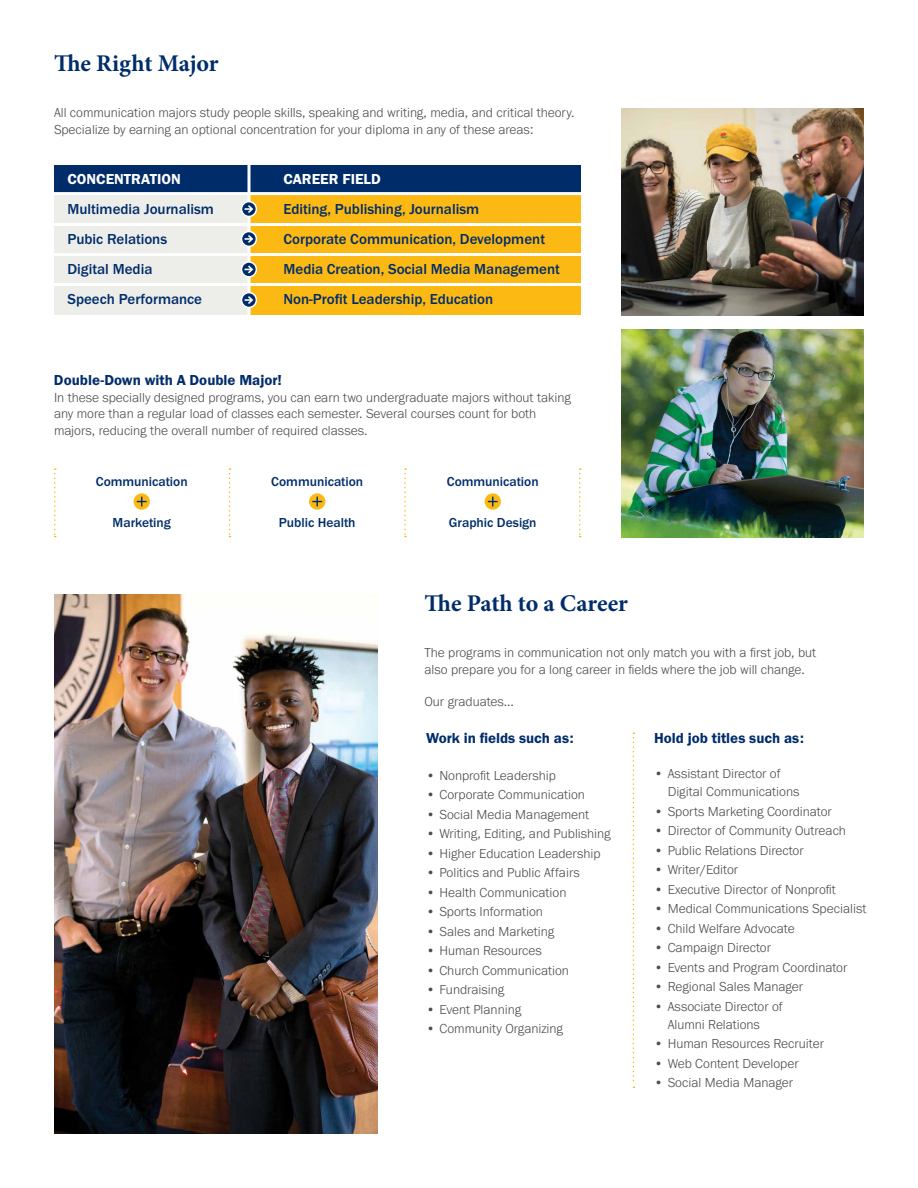
<style>
.page{position:relative;width:918px;height:1188px;background:#fff}
.page>*{position:absolute;margin:0;border:0;box-sizing:border-box;transform-origin:0 0}
.t1{font:700 24px "Minion Pro";letter-spacing:-.005em;color:#002d6a}
.t2{font:500 15px "Franklin Gothic URW";color:#002d6a}
.t3{font:15px "Franklin Gothic URW Dem";color:#002d6a}
.t4{font:15px "Franklin Gothic URW Dem";color:#fff}
.t5{font:300 13.5px/16.5px "Franklin Gothic URW";color:#4d4d4f}
.t6{font:500 13.5px "Franklin Gothic URW";color:#002d6a}
</style>
<div class="page">
<div style="left:241px;top:194px;width:339px;height:121px;background:#fdb913"></div>
<div style="left:54px;top:194px;width:195px;height:121px;background:#ededea"></div>
<div style="left:54px;top:165px;width:526px;height:29px;background:#002d6a"></div>
<svg style="left:633px;top:733px;width:1px;height:355px"></svg>
<img style="left:54px;top:594px;width:324px;height:540px">
<hr style="left:50px;top:192px;width:538px;height:3px;background:#fff">
<hr style="left:43px;top:223px;width:545px;height:3px;background:#fff">
<hr style="left:43px;top:253px;width:545px;height:3px;background:#fff">
<hr style="left:43px;top:283px;width:545px;height:3px;background:#fff">
<hr style="left:248px;top:161px;width:2px;height:159px;background:#fff">
<svg style="left:242px;top:202px;width:14px;height:14px"></svg>
<div style="left:241px;top:201px;width:16px;height:16px;border:2px solid #fff;border-radius:50%"></div>
<svg style="left:245px;top:205px;width:8px;height:8px"></svg>
<svg style="left:242px;top:232px;width:14px;height:14px"></svg>
<div style="left:241px;top:231px;width:16px;height:16px;border:2px solid #fff;border-radius:50%"></div>
<svg style="left:245px;top:235px;width:8px;height:8px"></svg>
<svg style="left:242px;top:262px;width:14px;height:15px"></svg>
<div style="left:241px;top:261px;width:16px;height:17px;border:2px solid #fff;border-radius:50%"></div>
<svg style="left:245px;top:265px;width:8px;height:8px"></svg>
<svg style="left:242px;top:293px;width:14px;height:14px"></svg>
<div style="left:241px;top:292px;width:16px;height:16px;border:2px solid #fff;border-radius:50%"></div>
<svg style="left:245px;top:296px;width:8px;height:8px"></svg>
<svg style="left:134px;top:493px;width:16px;height:17px"></svg>
<svg style="left:137px;top:497px;width:10px;height:9px"></svg>
<svg style="left:309px;top:493px;width:16px;height:17px"></svg>
<svg style="left:312px;top:497px;width:10px;height:9px"></svg>
<svg style="left:485px;top:493px;width:16px;height:17px"></svg>
<svg style="left:488px;top:497px;width:10px;height:9px"></svg>
<svg style="left:229px;top:468px;width:2px;height:69px"></svg>
<svg style="left:404px;top:468px;width:2px;height:69px"></svg>
<svg style="left:54px;top:468px;width:2px;height:69px"></svg>
<svg style="left:579px;top:468px;width:2px;height:69px"></svg>
<img style="left:621px;top:108px;width:243px;height:208px">
<img style="left:621px;top:329px;width:243px;height:208px">
<h1 class="t1" style="left:54px;top:47px;width:166px">The Right Major</h1>
<p class="t5" style="left:54px;top:104px;width:522px">All communication majors study people skills, speaking and writing, media, and critical theory.<br>Specialize by earning an optional concentration for your diploma in any of these areas:</p>
<p class="t4" style="left:68px;top:170px;width:115px">CONCENTRATION</p>
<p class="t4" style="left:284px;top:170px;width:99px">CAREER FIELD</p>
<p class="t2" style="left:68px;top:200px;width:148px">Multimedia Journalism</p>
<p class="t2" style="left:284px;top:200px;width:197px">Editing, Publishing, Journalism</p>
<p class="t2" style="left:68px;top:230px;width:101px">Pubic Relations</p>
<p class="t2" style="left:284px;top:230px;width:263px">Corporate Communication, Development</p>
<p class="t2" style="left:68px;top:260px;width:86px">Digital Media</p>
<p class="t2" style="left:284px;top:260px;width:278px">Media Creation, Social Media Management</p>
<p class="t2" style="left:68px;top:290px;width:136px">Speech Performance</p>
<p class="t2" style="left:284px;top:290px;width:211px">Non-Profit Leadership, Education</p>
<p class="t3" style="left:54px;top:371px;width:229px">Double-Down with A Double Major!</p>
<p class="t5" style="left:54px;top:389px;width:518px">In these specially designed programs, you can earn two undergraduate majors without taking any more than a regular load of classes each semester. Several courses count for both majors, reducing the overall number of required classes.</p>
<p class="t6" style="left:96px;top:473px;width:93px">Communication</p>
<p class="t6" style="left:113px;top:514px;width:60px">Marketing</p>
<p class="t6" style="left:271px;top:473px;width:93px">Communication</p>
<p class="t6" style="left:279px;top:514px;width:78px">Public Health</p>
<p class="t6" style="left:447px;top:473px;width:93px">Communication</p>
<p class="t6" style="left:449px;top:514px;width:89px">Graphic Design</p>
<h1 class="t1" style="left:424px;top:587px;width:205px">The Path to a Career</h1>
<p class="t5" style="left:424px;top:644px;width:393px">The programs in communication not only match you with a first job, but also prepare you for a long career in fields where the job will change.</p>
<p class="t5" style="left:424px;top:693px;width:91px">Our graduates…</p>
<p class="t3" style="left:426px;top:729px;width:149px">Work in fields such as:</p>
<p class="t5" style="left:426px;top:767px;width:132px">• Nonprofit Leadership</p>
<p class="t5" style="left:426px;top:786px;width:160px">• Corporate Communication</p>
<p class="t5" style="left:426px;top:806px;width:165px">• Social Media Management</p>
<p class="t5" style="left:426px;top:825px;width:186px">• Writing, Editing, and Publishing</p>
<p class="t5" style="left:426px;top:845px;width:176px">• Higher Education Leadership</p>
<p class="t5" style="left:426px;top:864px;width:155px">• Politics and Public Affairs</p>
<p class="t5" style="left:426px;top:884px;width:142px">• Health Communication</p>
<p class="t5" style="left:426px;top:903px;width:118px">• Sports Information</p>
<p class="t5" style="left:426px;top:923px;width:130px">• Sales and Marketing</p>
<p class="t5" style="left:426px;top:942px;width:117px">• Human Resources</p>
<p class="t5" style="left:426px;top:962px;width:144px">• Church Communication</p>
<p class="t5" style="left:426px;top:981px;width:80px">• Fundraising</p>
<p class="t5" style="left:426px;top:1001px;width:97px">• Event Planning</p>
<p class="t5" style="left:426px;top:1020px;width:139px">• Community Organizing</p>
<p class="t3" style="left:654px;top:729px;width:151px">Hold job titles such as:</p>
<p class="t5" style="left:668px;top:765px;width:133px;line-height:18px;text-indent:-14px">• Assistant Director of<br>Digital Communications</p>
<p class="t5" style="left:654px;top:803px;width:179px">• Sports Marketing Coordinator</p>
<p class="t5" style="left:654px;top:822px;width:193px">• Director of Community Outreach</p>
<p class="t5" style="left:654px;top:842px;width:151px">• Public Relations Director</p>
<p class="t5" style="left:654px;top:861px;width:86px">• Writer/Editor</p>
<p class="t5" style="left:654px;top:881px;width:183px">• Executive Director of Nonprofit</p>
<p class="t5" style="left:654px;top:900px;width:214px">• Medical Communications Specialist</p>
<p class="t5" style="left:654px;top:920px;width:142px">• Child Welfare Advocate</p>
<p class="t5" style="left:654px;top:939px;width:118px">• Campaign Director</p>
<p class="t5" style="left:654px;top:959px;width:195px">• Events and Program Coordinator</p>
<p class="t5" style="left:654px;top:978px;width:151px">• Regional Sales Manager</p>
<p class="t5" style="left:668px;top:997px;width:117px;line-height:18px;text-indent:-14px">• Associate Director of<br>Alumni Relations</p>
<p class="t5" style="left:654px;top:1035px;width:171px">• Human Resources Recruiter</p>
<p class="t5" style="left:654px;top:1055px;width:146px">• Web Content Developer</p>
<p class="t5" style="left:654px;top:1074px;width:141px">• Social Media Manager</p>
</div>
